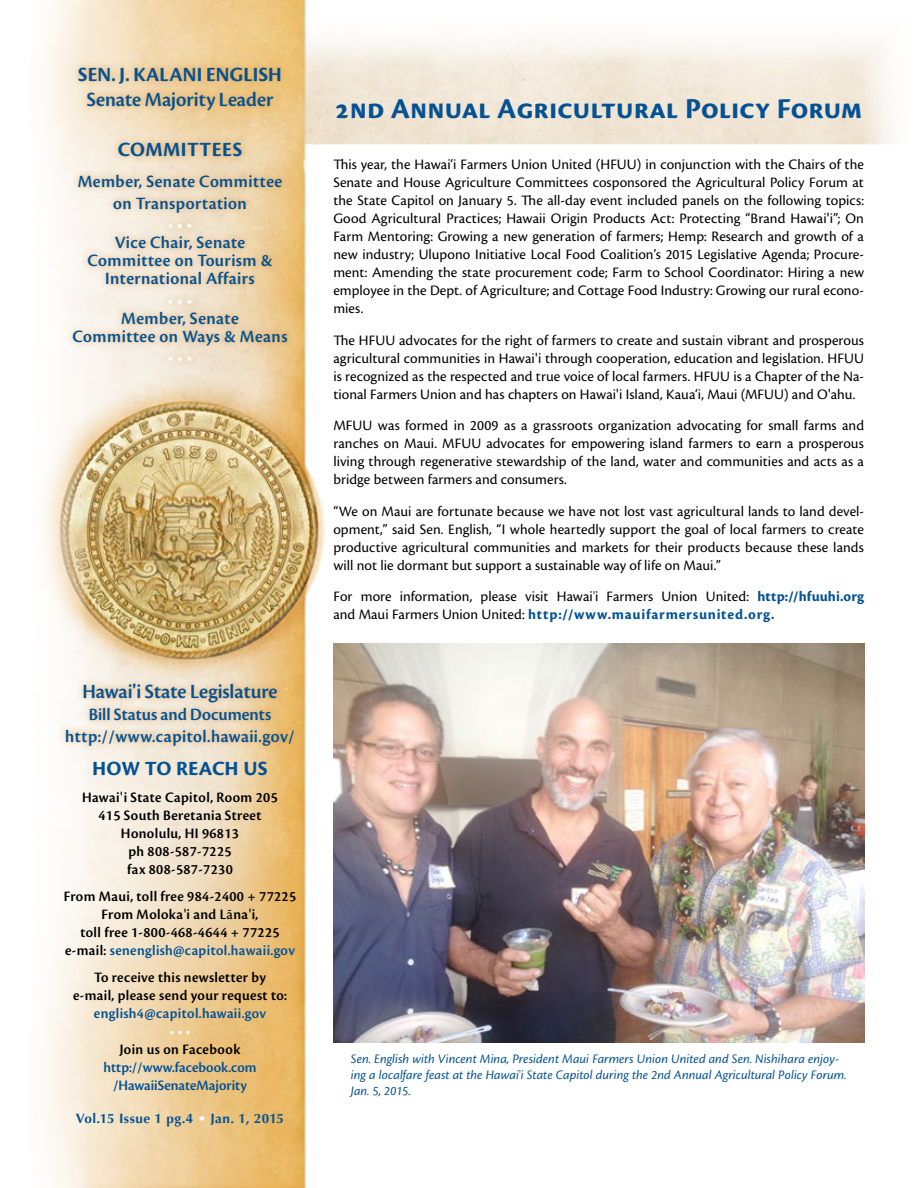
<style>
.page{position:relative;width:918px;height:1188px;background:#fff}
.page>*{position:absolute;margin:0;border:0;box-sizing:border-box;transform-origin:0 0}
.t1{font:700 30px "Cronos Pro";color:#045293}
.t2{font:21px "Cronos Pro Semibold Disp";color:#045293}
.t3{font:21px "Cronos Pro Bold Disp";letter-spacing:.01em;color:#045293}
.t4{font:21px "Cronos Pro Bold Capt";letter-spacing:-.005em;color:#045293}
.t5{font:21px "Cronos Pro Bold Subh";letter-spacing:.02em;color:#045293}
.t6{font:18px/18px "Cronos Pro Semibold Disp";letter-spacing:.025em;color:#045293;text-align:center}
.t7{font:18px "Cronos Pro Semibold Disp";color:#fff}
.t8{font:15px/18px "Cronos Pro";letter-spacing:.005em;color:#000;text-align:justify}
.t9{font:15px/18px "Cronos Pro Semibold Disp";letter-spacing:.025em;color:#000;text-align:center}
.t10{font:15px/18px "Cronos Pro Semibold Disp";letter-spacing:.01em;color:#045293;text-align:center}
.t11{font:15px "Cronos Pro Semibold Disp";color:#fff}
.t12{font:italic 13.5px/16.2px "Cronos Pro";color:#045293}
.t13{font:700 13.5px "Optima";letter-spacing:.03em;color:#045293}
.s1{font-family:"Cronos Pro Bold Disp"}
.s2{font-family:"Calibri"}
.s3{font-family:"Cronos Pro"}
.s4{color:#045293}
.s5{color:#fff}
.s6{font-weight:300}
.s7{font-weight:700;color:#045293}
.s8{font-weight:300;font-style:normal}
</style>
<div class="page">
<img style="left:333px;top:644px;width:532px;height:398px">
<img style="left:43px;top:0;width:290px;height:1188px">
<div style="left:65px;top:59px;width:230px;height:310px;background:#df943c;opacity:.75"></div>
<div style="left:58px;top:676px;width:244px;height:77px;background:#df943c;opacity:.75"></div>
<h2 class="t3" style="left:78px;top:62px;width:205px">SEN. J. KALANI ENGLISH</h2>
<h2 class="t2" style="left:87px;top:87px;width:188px">Senate Majority Leader</h2>
<h2 class="t5" style="left:118px;top:138px;width:126px">COMMITTEES</h2>
<p class="t6" style="left:78px;top:171px;width:206px;line-height:21.6px">Member, Senate Committee on Transportation</p>
<p class="t7" style="left:168px;top:214px;width:26px">• • •</p>
<p class="t6" style="left:88px;top:234px;width:186px">Vice Chair, Senate<br>Committee on Tourism &amp;<br>International Affairs</p>
<p class="t7" style="left:168px;top:290px;width:26px">• • •</p>
<p class="t6" style="left:73px;top:309px;width:217px">Member, Senate<br>Committee on Ways &amp; Means</p>
<p class="t7" style="left:168px;top:348px;width:26px">• • •</p>
<h2 class="t2" style="left:82px;top:680px;width:197px">Hawai<span class="s1">'</span>i State Legislature</h2>
<p class="t6" style="left:65px;top:704px;width:231px;line-height:21.6px">Bill Status and Documents http://www.capitol.hawaii.gov/</p>
<h2 class="t4" style="left:92px;top:757px;width:177px">HOW TO REACH US</h2>
<p class="t9" style="left:82px;top:789px;width:197px">Hawai<span class="s2">'</span>i State Capitol, Room 205<br>415 South Beretania Street<br>Honolulu, HI 96813<br>ph 808-587-7225<br>fax 808-587-7230</p>
<p class="t9" style="left:64px;top:888px;width:234px">From Maui, toll free 984-2400 + 77225<br>From Moloka<span class="s2">'</span>i and L<span class="s3">ā</span>na<span class="s2">'</span>i,<br>toll free 1-800-468-4644 + 77225 e-mail: <span class="s4">senenglish@capitol.hawaii.gov</span></p>
<p class="t9" style="left:73px;top:969px;width:215px">To receive this newsletter by e-mail, please send your request to:</p>
<p class="t10" style="left:94px;top:1005px;width:174px">english4@capitol.hawaii.gov</p>
<p class="t11" style="left:170px;top:1023px;width:22px">• • •</p>
<p class="t9" style="left:120px;top:1041px;width:122px">Join us on Facebook</p>
<p class="t10" style="left:103px;top:1059px;width:155px">http://www.facebook.com /HawaiiSenateMajority</p>
<p class="t13" style="left:76px;top:1110px;width:210px">Vol.15 Issue 1 pg.4 <span class="s5">•</span> Jan. 1, 2015</p>
<h1 class="t1" style="left:335px;top:91px;width:528px">2nd Annual Agricultural Policy Forum</h1>
<p class="t8" style="left:333px;top:156px;width:532px">This year, the Hawai‘i Farmers Union United (HFUU) in conjunction with the Chairs of the Senate and House Agriculture Committees cosponsored the Agricultural Policy Forum at the State Capitol on January 5. The all-day event included panels on the following topics:<br>Good Agricultural Practices; Hawaii Origin Products Act: Protecting “Brand Hawai<span class="s2">'</span>i”; On Farm Mentoring: Growing a new generation of farmers; Hemp: Research and growth of a new industry; Ulupono Initiative Local Food Coalition’s 2015 Legislative Agenda; Procure&shy;ment: Amending the state procurement code; Farm to School Coordinator: Hiring a new employee in the Dept. of Agriculture; and Cottage Food Industry: Growing our rural econo&shy;mies.</p>
<p class="t8" style="left:333px;top:331px;width:532px">The HFUU advocates for the right of farmers to create and sustain vibrant and prosperous agricultural communities in Hawai<span class="s2">'</span>i through cooperation, education and legislation. HFUU is recognized as the respected and true voice of local farmers. HFUU is a Chapter of the Na&shy;tional Farmers Union and has chapters on Hawai<span class="s2">'</span>i Island, Kaua‘i, Maui (MFUU) and O<span class="s2">'</span>ahu.</p>
<p class="t8" style="left:333px;top:417px;width:532px">MFUU was formed in 2009 as a grassroots organization advocating for small farms and ranches on Maui. MFUU advocates for empowering island farmers to earn a prosperous living through regenerative stewardship of the land, water and communities and acts as a bridge between farmers and consumers.</p>
<p class="t8" style="left:333px;top:502px;width:532px">“We on Maui are fortunate because we have not lost vast agricultural lands to land devel&shy;opment,” said Sen. English, “I whole heartedly support the goal of local farmers to create productive agricultural communities and markets for their products because these lands will not lie dormant but support a sustainable way of life on Maui.”</p>
<p class="t8" style="left:333px;top:588px;width:532px">For more information, please visit Hawai<span class="s6">'</span>i Farmers Union United: <span class="s7">http://hfuuhi.org </span>and Maui Farmers Union United: <span class="s7">http://www.mauifarmersunited.org.</span></p>
<p class="t12" style="left:351px;top:1051px;width:497px">Sen. English with Vincent Mina, President Maui Farmers Union United and Sen. Nishihara enjoy&shy;ing a localfare feast at the Hawai<span class="s8">'</span>i State Capitol during the 2nd Annual Agricultural Policy Forum.<br>Jan. 5, 2015.</p>
</div>
